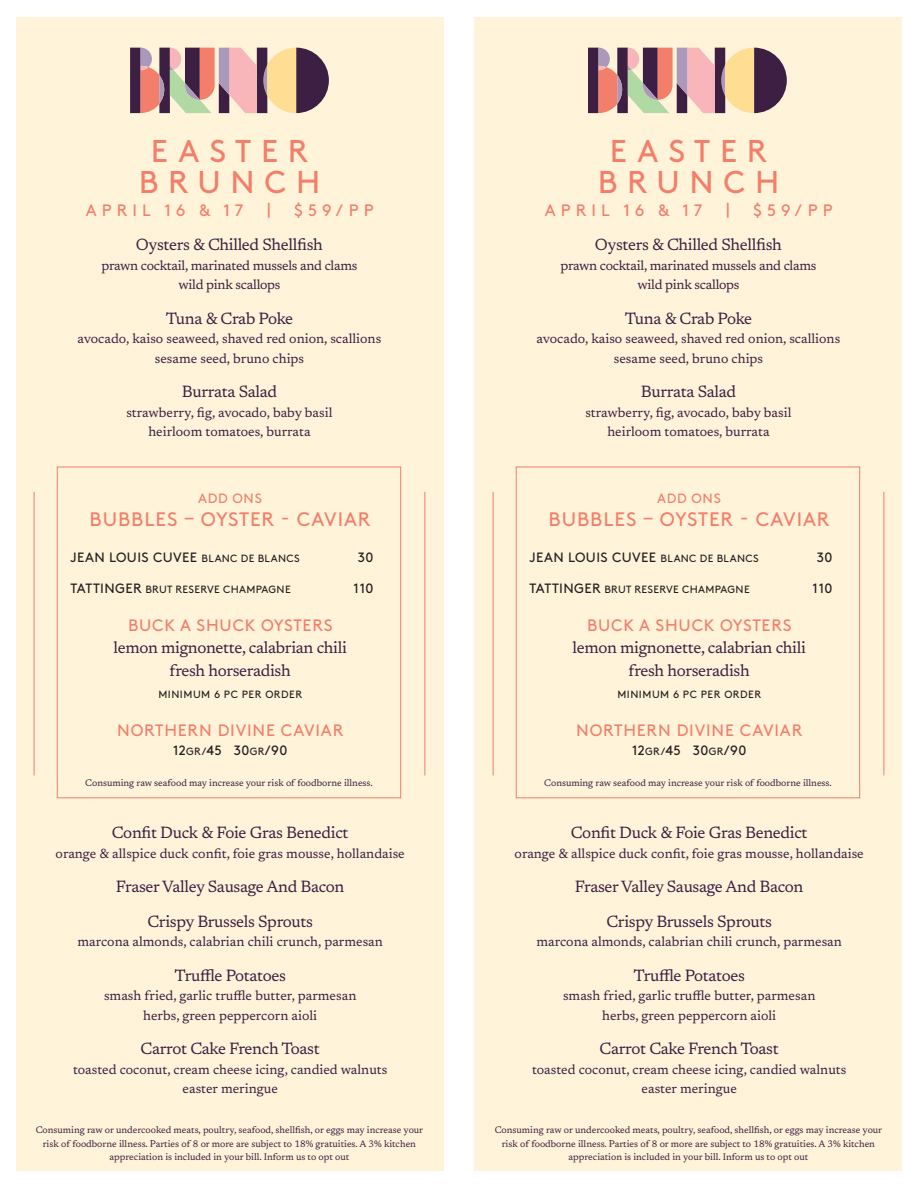
<style>
.page{position:relative;width:918px;height:1188px;background:#fff}
.page>*{position:absolute;margin:0;border:0;box-sizing:border-box;transform-origin:0 0}
.t1{font:31.5px "Brown Std";letter-spacing:.31em;color:#f37e69}
.t2{font:19.5px "Brown Std";letter-spacing:.05em;color:#f37e69}
.t3{font:16.5px "Newsreader";letter-spacing:-.02em;color:#3c1f42}
.t4{font:16.5px "Brown Std";letter-spacing:.05em;color:#f37e69}
.t5{font:16.5px "Brown Std";letter-spacing:.31em;color:#f37e69}
.t6{font:13.5px "Newsreader";color:#3c1f42}
.t7{font:13.5px "Newsreader";letter-spacing:-.02em;color:#3c1f42}
.t8{font:13.5px "Brown Std";letter-spacing:.03em;color:#231f20}
.t9{font:13.5px "Brown Std";letter-spacing:.05em;color:#f37e69}
.t10{font:10.5px "Brown Std";letter-spacing:.03em;color:#231f20}
.t11{font:10.5px "Brown Std";letter-spacing:.05em;color:#231f20}
.t12{font:9.6px/13.5px "Newsreader";color:#3c1f42;text-align:center}
.s1{font-size:10.5px}
.s2{font-size:13.5px}
</style>
<div class="page">
<div style="left:474px;top:17px;width:428px;height:1154px;background:#fff3d9"></div>
<svg style="left:588px;top:48px;width:199px;height:65px;background:#b08b87"></svg>
<div style="left:16px;top:17px;width:428px;height:1154px;background:#fff3d9"></div>
<svg style="left:130px;top:48px;width:199px;height:65px;background:#b08b86"></svg>
<hr style="left:34px;top:492px;width:1px;height:284px;background:#f37e69">
<hr style="left:493px;top:492px;width:1px;height:284px;background:#f37e69">
<hr style="left:424px;top:492px;width:1px;height:284px;background:#f37e69">
<hr style="left:884px;top:492px;width:1px;height:284px;background:#f37e69">
<div style="left:57px;top:467px;width:344px;height:331px;border:1px solid #f37e69"></div>
<div style="left:516px;top:467px;width:344px;height:331px;border:1px solid #f37e69"></div>
<p class="t1" style="left:151px;top:132px;width:159px">EASTER</p>
<p class="t1" style="left:139px;top:164px;width:183px">BRUNCH</p>
<p class="t5" style="left:86px;top:200px;width:159px">APRIL 16 &amp; 17</p>
<p class="t4" style="left:267px;top:200px;width:5px">|</p>
<p class="t4" style="left:294px;top:200px;width:81px">$59/PP</p>
<p class="t3" style="left:136px;top:233px;width:188px">Oysters &amp; Chilled Shellfish</p>
<p class="t7" style="left:101px;top:256px;width:258px">prawn cocktail, marinated mussels and clams</p>
<p class="t7" style="left:178px;top:275px;width:104px">wild pink scallops</p>
<p class="t3" style="left:166px;top:306px;width:129px">Tuna &amp; Crab Poke</p>
<p class="t6" style="left:78px;top:329px;width:305px">avocado, kaiso seaweed, shaved red onion, scallions</p>
<p class="t6" style="left:155px;top:349px;width:151px">sesame seed, bruno chips</p>
<p class="t3" style="left:182px;top:380px;width:97px">Burrata Salad</p>
<p class="t6" style="left:126px;top:403px;width:208px">strawberry, fig, avocado, baby basil</p>
<p class="t6" style="left:148px;top:422px;width:164px">heirloom tomatoes, burrata</p>
<p class="t9" style="left:198px;top:491px;width:65px">ADD ONS</p>
<p class="t2" style="left:90px;top:508px;width:282px">BUBBLES – OYSTER - CAVIAR</p>
<p class="t8" style="left:70px;top:549px;width:231px">JEAN LOUIS CUVEE <span class="s1">BLANC DE BLANCS</span></p>
<p class="t8" style="left:358px;top:549px;width:17px">30</p>
<p class="t10" style="left:70px;top:584px;width:222px"><span class="s2">TATTINGER</span> BRUT RESERVE CHAMPAGNE</p>
<p class="t8" style="left:354px;top:581px;width:21px">110</p>
<p class="t4" style="left:128px;top:616px;width:206px">BUCK A SHUCK OYSTERS</p>
<p class="t3" style="left:113px;top:636px;width:235px">lemon mignonette, calabrian chili</p>
<p class="t3" style="left:170px;top:659px;width:123px">fresh horseradish</p>
<p class="t11" style="left:158px;top:689px;width:145px">MINIMUM 6 PC PER ORDER</p>
<p class="t4" style="left:117px;top:721px;width:227px">NORTHERN DIVINE CAVIAR</p>
<p class="t8" style="left:173px;top:743px;width:116px">12<span class="s1">GR/</span>45 30<span class="s1">GR</span>/90</p>
<p class="t1" style="left:610px;top:132px;width:159px">EASTER</p>
<p class="t1" style="left:598px;top:164px;width:183px">BRUNCH</p>
<p class="t5" style="left:545px;top:200px;width:159px">APRIL 16 &amp; 17</p>
<p class="t4" style="left:726px;top:200px;width:5px">|</p>
<p class="t4" style="left:753px;top:200px;width:81px">$59/PP</p>
<p class="t3" style="left:595px;top:233px;width:188px">Oysters &amp; Chilled Shellfish</p>
<p class="t7" style="left:560px;top:256px;width:258px">prawn cocktail, marinated mussels and clams</p>
<p class="t7" style="left:637px;top:275px;width:104px">wild pink scallops</p>
<p class="t3" style="left:625px;top:306px;width:129px">Tuna &amp; Crab Poke</p>
<p class="t6" style="left:537px;top:329px;width:305px">avocado, kaiso seaweed, shaved red onion, scallions</p>
<p class="t6" style="left:614px;top:349px;width:151px">sesame seed, bruno chips</p>
<p class="t3" style="left:641px;top:380px;width:97px">Burrata Salad</p>
<p class="t6" style="left:585px;top:403px;width:208px">strawberry, fig, avocado, baby basil</p>
<p class="t6" style="left:607px;top:422px;width:164px">heirloom tomatoes, burrata</p>
<p class="t9" style="left:657px;top:491px;width:65px">ADD ONS</p>
<p class="t2" style="left:549px;top:508px;width:282px">BUBBLES – OYSTER - CAVIAR</p>
<p class="t8" style="left:529px;top:549px;width:231px">JEAN LOUIS CUVEE <span class="s1">BLANC DE BLANCS</span></p>
<p class="t8" style="left:817px;top:549px;width:17px">30</p>
<p class="t10" style="left:529px;top:584px;width:222px"><span class="s2">TATTINGER</span> BRUT RESERVE CHAMPAGNE</p>
<p class="t8" style="left:813px;top:581px;width:21px">110</p>
<p class="t4" style="left:587px;top:616px;width:206px">BUCK A SHUCK OYSTERS</p>
<p class="t3" style="left:572px;top:636px;width:235px">lemon mignonette, calabrian chili</p>
<p class="t3" style="left:629px;top:659px;width:123px">fresh horseradish</p>
<p class="t11" style="left:617px;top:689px;width:145px">MINIMUM 6 PC PER ORDER</p>
<p class="t4" style="left:576px;top:721px;width:227px">NORTHERN DIVINE CAVIAR</p>
<p class="t8" style="left:632px;top:743px;width:116px">12<span class="s1">GR/</span>45 30<span class="s1">GR</span>/90</p>
<p class="t12" style="left:85px;top:775px;width:289px">Consuming raw seafood may increase your risk of foodborne illness.</p>
<p class="t12" style="left:544px;top:775px;width:289px">Consuming raw seafood may increase your risk of foodborne illness.</p>
<p class="t3" style="left:112px;top:821px;width:238px">Confit Duck &amp; Foie Gras Benedict</p>
<p class="t6" style="left:56px;top:844px;width:351px">orange &amp; allspice duck confit, foie gras mousse, hollandaise</p>
<p class="t3" style="left:116px;top:875px;width:230px">Fraser Valley Sausage And Bacon</p>
<p class="t3" style="left:147px;top:909px;width:167px">Crispy Brussels Sprouts</p>
<p class="t6" style="left:78px;top:932px;width:307px">marcona almonds, calabrian chili crunch, parmesan</p>
<p class="t3" style="left:175px;top:963px;width:113px">Truffle Potatoes</p>
<p class="t6" style="left:104px;top:986px;width:254px">smash fried, garlic truffle butter, parmesan</p>
<p class="t6" style="left:143px;top:1006px;width:176px">herbs, green peppercorn aioli</p>
<p class="t3" style="left:141px;top:1037px;width:181px">Carrot Cake French Toast</p>
<p class="t6" style="left:73px;top:1060px;width:316px">toasted coconut, cream cheese icing, candied walnuts</p>
<p class="t6" style="left:183px;top:1079px;width:97px">easter meringue</p>
<p class="t3" style="left:571px;top:821px;width:238px">Confit Duck &amp; Foie Gras Benedict</p>
<p class="t6" style="left:515px;top:844px;width:351px">orange &amp; allspice duck confit, foie gras mousse, hollandaise</p>
<p class="t3" style="left:575px;top:875px;width:230px">Fraser Valley Sausage And Bacon</p>
<p class="t3" style="left:606px;top:909px;width:167px">Crispy Brussels Sprouts</p>
<p class="t6" style="left:537px;top:932px;width:307px">marcona almonds, calabrian chili crunch, parmesan</p>
<p class="t3" style="left:634px;top:963px;width:113px">Truffle Potatoes</p>
<p class="t6" style="left:563px;top:986px;width:254px">smash fried, garlic truffle butter, parmesan</p>
<p class="t6" style="left:602px;top:1006px;width:176px">herbs, green peppercorn aioli</p>
<p class="t3" style="left:600px;top:1037px;width:181px">Carrot Cake French Toast</p>
<p class="t6" style="left:532px;top:1060px;width:316px">toasted coconut, cream cheese icing, candied walnuts</p>
<p class="t6" style="left:642px;top:1079px;width:97px">easter meringue</p>
<p class="t12" style="left:36px;top:1123px;width:389px">Consuming raw or undercooked meats, poultry, seafood, shellfish, or eggs may increase your risk of foodborne illness. Parties of 8 or more are subject to 18% gratuities. A 3% kitchen appreciation is included in your bill. Inform us to opt out</p>
<p class="t12" style="left:495px;top:1123px;width:389px">Consuming raw or undercooked meats, poultry, seafood, shellfish, or eggs may increase your risk of foodborne illness. Parties of 8 or more are subject to 18% gratuities. A 3% kitchen appreciation is included in your bill. Inform us to opt out</p>
</div>
